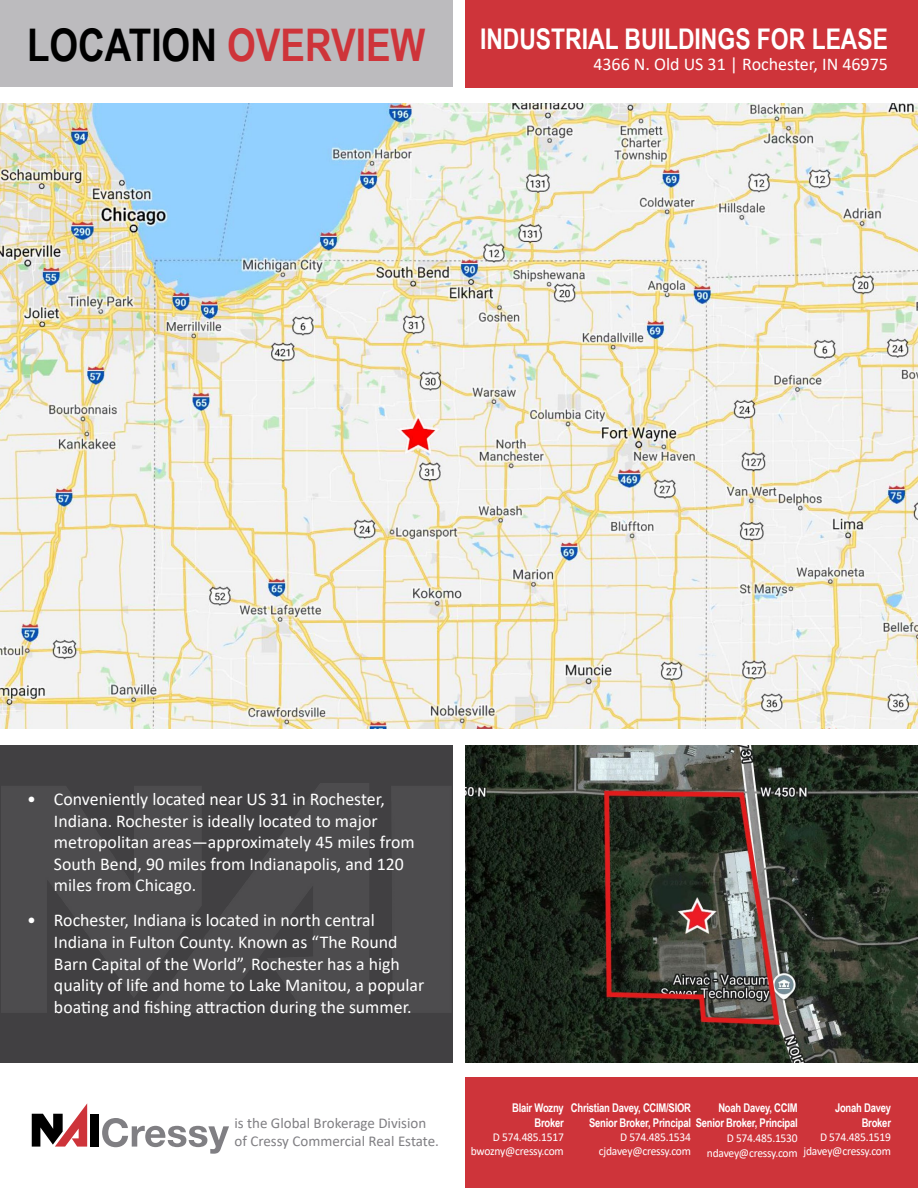
<style>
.page{position:relative;width:918px;height:1188px;background:#fff}
.page>*{position:absolute;margin:0;border:0;box-sizing:border-box;transform-origin:0 0}
.t1{font:700 45px "Arial Narrow";color:#000}
.t2{font:700 28.5px "Arial Narrow";color:#fff}
.t3{font:18px/21.6px "Calibri";color:#fff}
.t4{font:15px/18px "Calibri";color:#807f83}
.t5{font:12px/14.4px "Calibri";letter-spacing:-.02em;color:#fff;text-align:right;scale:.96 1}
.t6{font:700 12px/14.4px "Arial Narrow";letter-spacing:-.02em;color:#fff;text-align:right;scale:.96 1}
.s1{color:#ce343a}
</style>
<div class="page">
<div style="left:466px;top:1078px;width:452px;height:110px;background:#ce343a"></div>
<div style="left:90px;top:1114px;width:9px;height:33px;background:#000"></div>
<svg style="left:32px;top:1103px;width:55px;height:44px"></svg>
<svg style="left:102px;top:1118px;width:127px;height:36px"></svg>
<div style="left:466px;top:0;width:452px;height:87px;background:#ce343a"></div>
<div style="left:0;top:745px;width:452px;height:318px;background:#414042"></div>
<img style="left:1px;top:784px;width:450px;height:228px">
<img style="left:0;top:104px;width:918px;height:625px">
<img style="left:466px;top:745px;width:452px;height:318px">
<div style="left:0;top:0;width:452px;height:87px;background:#bcbbbe"></div>
<h1 class="t1" style="left:27px;top:11px;width:400px">LOCATION <span class="s1">OVERVIEW</span></h1>
<h2 class="t2" style="left:480px;top:17px;width:410px">INDUSTRIAL BUILDINGS FOR LEASE</h2>
<p class="t3" style="left:593px;top:53px;width:296px">4366 N. Old US 31 | Rochester, IN 46975</p>
<p class="t3" style="left:54px;top:788px;width:362px;text-indent:-27px">• Conveniently located near US 31 in Rochester, Indiana. Rochester is ideally located to major metropolitan areas—approximately 45 miles from South Bend, 90 miles from Indianapolis, and 120 miles from Chicago.</p>
<p class="t3" style="left:54px;top:909px;width:372px;text-indent:-27px">• Rochester, Indiana is located in north central Indiana in Fulton County. Known as “The Round Barn Capital of the World”, Rochester has a high quality of life and home to Lake Manitou, a popular boating and fishing attraction during the summer.</p>
<p class="t4" style="left:234px;top:1114px;width:206px">is the Global Brokerage Division of Cressy Commercial Real Estate.</p>
<p class="t6" style="left:571px;top:1100px;width:127px">Christian Davey, CCIM/SIOR</p>
<p class="t5" style="left:599px;top:1129px;width:97px">D 574.485.1534 cjdavey@cressy.com</p>
<p class="t6" style="left:589px;top:1100px;width:219px">Noah Davey, CCIM<br>Senior Broker, Principal Senior Broker, Principal</p>
<p class="t5" style="left:707px;top:1130px;width:96px;line-height:15px">D 574.485.1530 ndavey@cressy.com</p>
<p class="t6" style="left:835px;top:1100px;width:60px">Jonah Davey<br>Broker</p>
<p class="t5" style="left:804px;top:1129px;width:93px">D 574.485.1519 jdavey@cressy.com</p>
<p class="t6" style="left:512px;top:1100px;width:55px">Blair Wozny<br>Broker</p>
<p class="t5" style="left:471px;top:1129px;width:98px">D 574.485.1517 bwozny@cressy.com</p>
</div>
